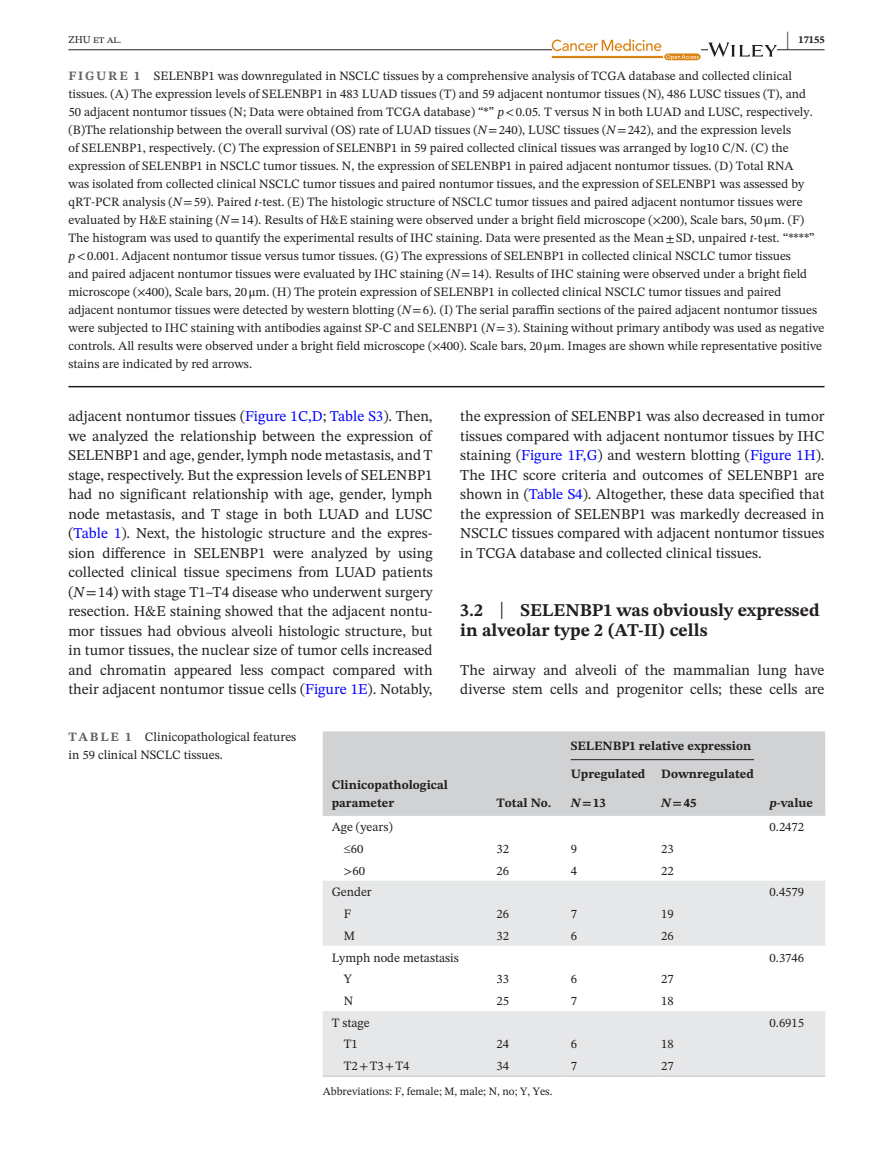
<style>
.page{position:relative;width:893px;height:1174px;background:#fff}
.page>*{position:absolute;margin:0;border:0;box-sizing:border-box;transform-origin:0 0}
.t1{font:700 21px "STIX Two Text";color:#231f20;scale:.42 1}
.t2{font:700 18px/19.5px "STIX Two Text";color:#231f20}
.t3{font:15px/19.5px "STIX Two Text";color:#231f20;text-align:justify}
.t4{font:12.75px/18px "STIX Two Text";color:#231f20}
.t5{font:700 12.75px/17.2px "STIX Two Text";color:#231f20}
.t6{font:11.25px "STIX Two Text";color:#231f20}
.t7{font:10.5px "STIX Two Text";color:#231f20}
.t8{font:700 10.5px "STIX Two Text";color:#231f20}
.s1{font-weight:700;color:#636366}
.s2{font-style:italic}
.s3{font-family:"STIX"}
.s4{color:#00f}
.s5{font-weight:400;font-size:23.7px}
</style>
<div class="page">
<hr style="left:68px;top:49px;width:756px;height:1px;background:#231f20">
<svg style="left:552px;top:39px;width:149px;height:21px"></svg>
<svg style="left:708px;top:43px;width:69px;height:14px"></svg>
<hr style="left:68px;top:386px;width:756px;height:1px;background:#231f20">
<div style="left:323px;top:731px;width:502px;height:85px;background:#d1d2d4"></div>
<svg style="left:323px;top:881px;width:502px;height:194px;fill:#e6e7e9"></svg>
<hr style="left:323px;top:1075px;width:169px;height:2px;background:#d1d2d4">
<hr style="left:492px;top:1075px;width:74px;height:2px;background:#d1d2d4">
<hr style="left:566px;top:1075px;width:91px;height:2px;background:#d1d2d4">
<hr style="left:657px;top:1075px;width:108px;height:2px;background:#d1d2d4">
<hr style="left:765px;top:1075px;width:60px;height:2px;background:#d1d2d4">
<hr style="left:571px;top:759px;width:183px;height:1px;background:#231f20">
<h1 class="t1" style="left:787px;top:24px;width:8px">|</h1>
<p class="t7" style="left:68px;top:32px;width:54px">ZHU et al.</p>
<p class="t8" style="left:798px;top:32px;width:27px">17155</p>
<p class="t4" style="left:68px;top:66px;width:757px"><span class="s1">FIGURE 1</span> SELENBP1 was downregulated in NSCLC tissues by a comprehensive analysis of TCGA database and collected clinical tissues. (A) The expression levels of SELENBP1 in 483 LUAD tissues (T) and 59 adjacent nontumor tissues (N), 486 LUSC tissues (T), and<br>50 adjacent nontumor tissues (N; Data were obtained from TCGA database) “*” <span class="s2">p</span><span class="s3">&lt;</span>0.05. T versus N in both LUAD and LUSC, respectively. (B)The relationship between the overall survival (OS) rate of LUAD tissues (<span class="s2">N</span><span class="s3">=</span>240), LUSC tissues (<span class="s2">N</span><span class="s3">=</span>242), and the expression levels<br>of SELENBP1, respectively. (C) The expression of SELENBP1 in 59 paired collected clinical tissues was arranged by log10 C/N. (C) the expression of SELENBP1 in NSCLC tumor tissues. N, the expression of SELENBP1 in paired adjacent nontumor tissues. (D) Total RNA<br>was isolated from collected clinical NSCLC tumor tissues and paired nontumor tissues, and the expression of SELENBP1 was assessed by qRT-PCR analysis (<span class="s2">N</span><span class="s3">=</span>59). Paired <span class="s2">t</span>-test. (E) The histologic structure of NSCLC tumor tissues and paired adjacent nontumor tissues were evaluated by H&amp;E staining (<span class="s2">N</span><span class="s3">=</span>14). Results of H&amp;E staining were observed under a bright field microscope (<span class="s3">×</span>200), Scale bars, 50<span class="s3">μ</span>m. (F)<br>The histogram was used to quantify the experimental results of IHC staining. Data were presented as the Mean<span class="s3">±</span>SD, unpaired <span class="s2">t</span>-test. “****” <span class="s2">p</span><span class="s3">&lt;</span>0.001. Adjacent nontumor tissue versus tumor tissues. (G) The expressions of SELENBP1 in collected clinical NSCLC tumor tissues<br>and paired adjacent nontumor tissues were evaluated by IHC staining (<span class="s2">N</span><span class="s3">=</span>14). Results of IHC staining were observed under a bright field microscope (<span class="s3">×</span>400), Scale bars, 20<span class="s3">μ</span>m. (H) The protein expression of SELENBP1 in collected clinical NSCLC tumor tissues and paired adjacent nontumor tissues were detected by western blotting (<span class="s2">N</span><span class="s3">=</span>6). (I) The serial paraffin sections of the paired adjacent nontumor tissues were subjected to IHC staining with antibodies against SP-C and SELENBP1 (<span class="s2">N</span><span class="s3">=</span>3). Staining without primary antibody was used as negative controls. All results were observed under a bright field microscope (<span class="s3">×</span>400). Scale bars, 20<span class="s3">μ</span>m. Images are shown while representative positive stains are indicated by red arrows.</p>
<p class="t3" style="left:68px;top:406px;width:366px">adjacent nontumor tissues (<span class="s4">Figure 1C,D</span>; <span class="s4">Table S3</span>). Then, we analyzed the relationship between the expression of SELENBP1 and age, gender, lymph node metastasis, and T stage, respectively. But the expression levels of SELENBP1 had no significant relationship with age, gender, lymph node metastasis, and T stage in both LUAD and LUSC (<span class="s4">Table 1</span>). Next, the histologic structure and the expres&shy;sion difference in SELENBP1 were analyzed by using collected clinical tissue specimens from LUAD patients (<span class="s2">N</span><span class="s3">=</span>14) with stage T1–T4 disease who underwent surgery resection. H&amp;E staining showed that the adjacent nontu&shy;mor tissues had obvious alveoli histologic structure, but in tumor tissues, the nuclear size of tumor cells increased and chromatin appeared less compact compared with their adjacent nontumor tissue cells (<span class="s4">Figure 1E</span>). Notably,</p>
<p class="t3" style="left:460px;top:406px;width:366px">the expression of SELENBP1 was also decreased in tumor tissues compared with adjacent nontumor tissues by IHC staining (<span class="s4">Figure 1F,G</span>) and western blotting (<span class="s4">Figure 1H</span>).<br>The IHC score criteria and outcomes of SELENBP1 are shown in (<span class="s4">Table S4</span>). Altogether, these data specified that the expression of SELENBP1 was markedly decreased in NSCLC tissues compared with adjacent nontumor tissues in TCGA database and collected clinical tissues.</p>
<h2 class="t2" style="left:460px;top:601px;width:361px">3.2 <span class="s5">|</span> SELENBP1 was obviously expressed in alveolar type 2 (AT-II) cells</h2>
<p class="t3" style="left:460px;top:660px;width:366px">The airway and alveoli of the mammalian lung have diverse stem cells and progenitor cells; these cells are</p>
<p class="t4" style="left:68px;top:727px;width:229px"><span class="s1">TABLE 1</span> Clinicopathological features in 59 clinical NSCLC tissues.</p>
<p class="t5" style="left:332px;top:777px;width:118px">Clinicopathological parameter</p>
<p class="t5" style="left:497px;top:794px;width:56px">Total No.</p>
<p class="t5" style="left:571px;top:737px;width:182px">SELENBP1 relative expression</p>
<p class="t5" style="left:571px;top:766px;width:185px">Upregulated Downregulated</p>
<p class="t5" style="left:571px;top:794px;width:37px"><span class="s2">N</span><span class="s3">=</span>13</p>
<p class="t5" style="left:661px;top:794px;width:37px"><span class="s2">N</span><span class="s3">=</span>45</p>
<p class="t5" style="left:769px;top:794px;width:45px"><span class="s2">p-</span>value</p>
<p class="t4" style="left:332px;top:818px;width:63px">Age (years)</p>
<p class="t4" style="left:770px;top:818px;width:36px">0.2472</p>
<p class="t4" style="left:344px;top:839px;width:21px">≤60</p>
<p class="t4" style="left:497px;top:839px;width:14px">32</p>
<p class="t4" style="left:571px;top:839px;width:8px">9</p>
<p class="t4" style="left:661px;top:839px;width:14px">23</p>
<p class="t4" style="left:344px;top:861px;width:23px"><span class="s3">&gt;</span>60</p>
<p class="t4" style="left:497px;top:861px;width:14px">26</p>
<p class="t4" style="left:571px;top:861px;width:8px">4</p>
<p class="t4" style="left:661px;top:861px;width:14px">22</p>
<p class="t4" style="left:332px;top:883px;width:42px">Gender</p>
<p class="t4" style="left:770px;top:883px;width:36px">0.4579</p>
<p class="t4" style="left:344px;top:904px;width:9px">F</p>
<p class="t4" style="left:497px;top:904px;width:14px">26</p>
<p class="t4" style="left:571px;top:904px;width:8px">7</p>
<p class="t4" style="left:661px;top:904px;width:14px">19</p>
<p class="t4" style="left:344px;top:926px;width:13px">M</p>
<p class="t4" style="left:497px;top:926px;width:14px">32</p>
<p class="t4" style="left:571px;top:926px;width:8px">6</p>
<p class="t4" style="left:661px;top:926px;width:14px">26</p>
<p class="t4" style="left:332px;top:948px;width:129px">Lymph node metastasis</p>
<p class="t4" style="left:770px;top:948px;width:36px">0.3746</p>
<p class="t4" style="left:344px;top:970px;width:10px">Y</p>
<p class="t4" style="left:497px;top:970px;width:14px">33</p>
<p class="t4" style="left:571px;top:970px;width:8px">6</p>
<p class="t4" style="left:661px;top:970px;width:14px">27</p>
<p class="t4" style="left:344px;top:991px;width:11px">N</p>
<p class="t4" style="left:497px;top:991px;width:14px">25</p>
<p class="t4" style="left:571px;top:991px;width:8px">7</p>
<p class="t4" style="left:661px;top:991px;width:14px">18</p>
<p class="t4" style="left:332px;top:1013px;width:39px">T stage</p>
<p class="t4" style="left:770px;top:1013px;width:36px">0.6915</p>
<p class="t4" style="left:344px;top:1035px;width:15px">T1</p>
<p class="t4" style="left:497px;top:1035px;width:14px">24</p>
<p class="t4" style="left:571px;top:1035px;width:8px">6</p>
<p class="t4" style="left:661px;top:1035px;width:14px">18</p>
<p class="t4" style="left:344px;top:1056px;width:67px">T2<span class="s3">+</span>T3<span class="s3">+</span>T4</p>
<p class="t4" style="left:497px;top:1056px;width:14px">34</p>
<p class="t4" style="left:571px;top:1056px;width:8px">7</p>
<p class="t4" style="left:661px;top:1056px;width:14px">27</p>
<p class="t6" style="left:323px;top:1083px;width:231px">Abbreviations: F, female; M, male; N, no; Y, Yes.</p>
</div>
